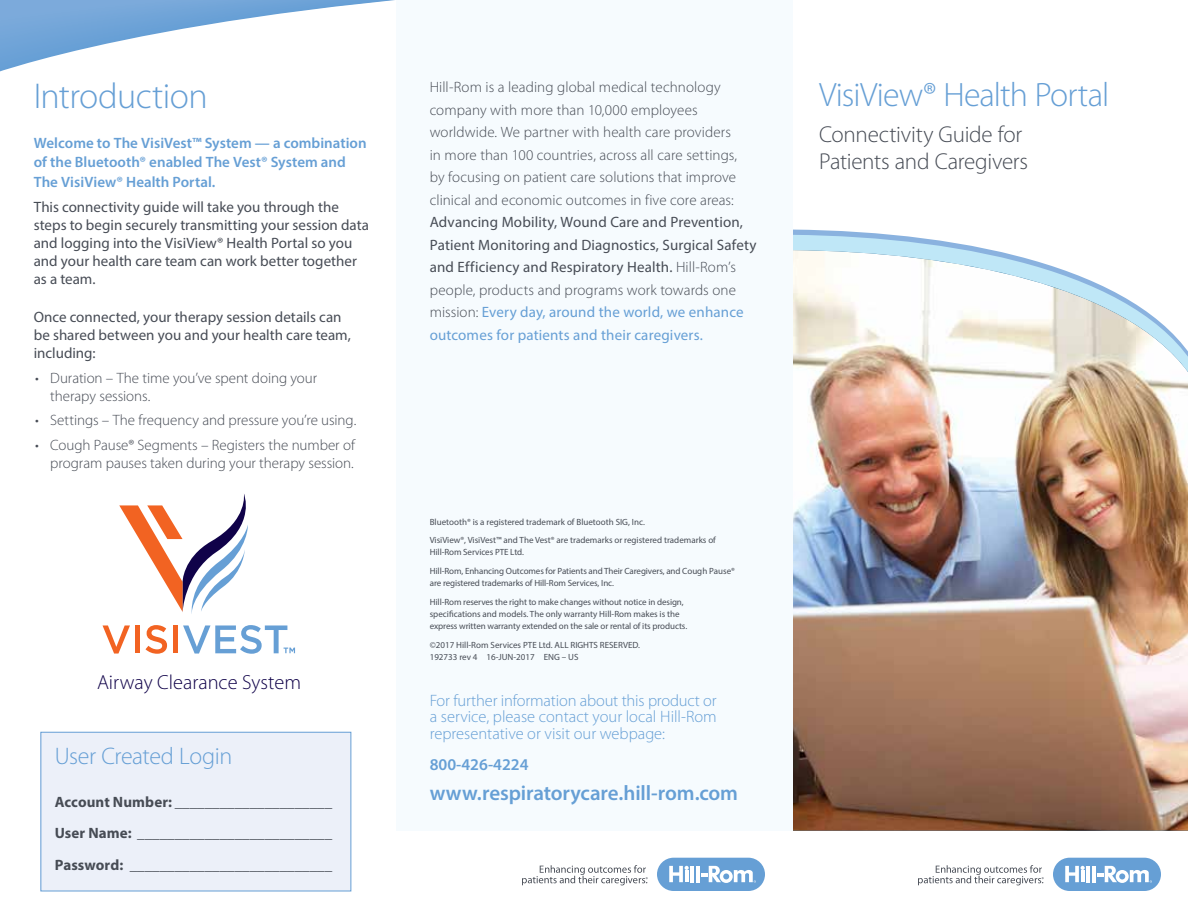
<style>
.page{position:relative;width:1188px;height:918px;background:#fff}
.page>*{position:absolute;margin:0;border:0;box-sizing:border-box;transform-origin:0 0}
.t1{font:300 36px "Myriad Pro";letter-spacing:-.015em;color:#669fd5}
.t2{font:300 33.9px "Myriad Pro";letter-spacing:-.025em;color:#669fd5}
.t3{font:300 24px "Myriad Pro";letter-spacing:-.02em;color:#669fd5}
.t4{font:300 23.1px/27px "Myriad Pro";letter-spacing:-.01em;color:#474c55}
.t5{font:600 21px "Myriad Pro";letter-spacing:-.005em;color:#669fd5}
.t6{font:300 20.4px "Myriad Pro";color:#100249}
.t7{font:300 16.5px/16.5px "Myriad Pro";color:#669fd5;text-align:justify}
.t8{font:600 16.5px "Myriad Pro";color:#669fd5}
.t9{font:15px/18px "Myriad Pro";letter-spacing:.005em;color:#474c55}
.t10{font:300 15px/22.5px "Myriad Pro";letter-spacing:.005em;color:#474c55}
.t11{font:700 15px/31.5px "Myriad Pro";letter-spacing:.005em;color:#474c55;text-align:justify}
.t12{font:600 15px/19.5px "Myriad Pro";color:#669fd5}
.t13{font:9px/18.8px "Myriad Pro";letter-spacing:-.005em;color:#474c55}
.s1{font-weight:300}
.s2{color:#669fd5}
</style>
<div class="page">
<svg style="left:793px;top:235px;width:198px;height:15px;fill:#bfe7f7"></svg>
<img style="left:793px;top:250px;width:395px;height:581px">
<div style="left:396px;top:0;width:396px;height:831px;background:#f6fbfe"></div>
<div style="left:1053px;top:858px;width:108px;height:33px;background:#669fd5;border-radius:17px"></div>
<hr style="left:1086px;top:866px;width:4px;height:16px;background:#fff">
<hr style="left:1092px;top:866px;width:4px;height:16px;background:#fff">
<svg style="left:1065px;top:866px;width:20px;height:16px"></svg>
<svg style="left:1097px;top:866px;width:55px;height:17px"></svg>
<svg style="left:918px;top:865px;width:126px;height:20px"></svg>
<div style="left:657px;top:858px;width:108px;height:33px;background:#669fd5;border-radius:17px"></div>
<hr style="left:690px;top:866px;width:4px;height:16px;background:#fff">
<hr style="left:696px;top:866px;width:4px;height:16px;background:#fff">
<svg style="left:669px;top:866px;width:20px;height:16px"></svg>
<svg style="left:701px;top:866px;width:55px;height:17px"></svg>
<svg style="left:522px;top:865px;width:126px;height:20px"></svg>
<svg style="left:0;top:0;width:395px;height:72px"></svg>
<svg style="left:103px;top:625px;width:27px;height:29px"></svg>
<div style="left:135px;top:625px;width:5px;height:28px;background:#f26322"></div>
<svg style="left:146px;top:625px;width:21px;height:29px"></svg>
<div style="left:173px;top:625px;width:5px;height:28px;background:#f26322"></div>
<svg style="left:119px;top:494px;width:129px;height:120px"></svg>
<svg style="left:183px;top:625px;width:112px;height:29px"></svg>
<div style="left:41px;top:732px;width:310px;height:159px;background:#ecf0f9"></div>
<div style="left:40px;top:732px;width:311px;height:159px;border:1px solid #669fd5"></div>
<h1 class="t1" style="left:34px;top:76px;width:176px">Introduction</h1>
<p class="t12" style="left:34px;top:133px;width:334px">Welcome to The VisiVest™ System — a combination of the Bluetooth® enabled The Vest® System and<br>The VisiView® Health Portal.</p>
<p class="t9" style="left:34px;top:197px;width:337px">This connectivity guide will take you through the steps to begin securely transmitting your session data and logging into the VisiView® Health Portal so you and your health care team can work better together as a team.</p>
<p class="t9" style="left:34px;top:307px;width:319px">Once connected, your therapy session details can be shared between you and your health care team, including:</p>
<p class="t10" style="left:50px;top:369px;width:269px;line-height:18px;text-indent:-15px">• Duration – The time you’ve spent doing your therapy sessions.</p>
<p class="t10" style="left:35px;top:409px;width:323px">• Settings – The frequency and pressure you’re using.</p>
<p class="t10" style="left:35px;top:436px;width:321px;line-height:18px;text-align:right">• Cough Pause® Segments – Registers the number of program pauses taken during your therapy session.</p>
<h3 class="t6" style="left:97px;top:671px;width:206px">Airway Clearance System</h3>
<h3 class="t3" style="left:55px;top:743px;width:179px">User Created Login</h3>
<p class="t11" style="left:55px;top:786px;width:279px">Account Number: _____________________ User Name: __________________________ Password: ___________________________</p>
<p class="t10" style="left:430px;top:76px;width:309px">Hill-Rom is a leading global medical technology company with more than 10,000 employees worldwide. We partner with health care providers in more than 100 countries, across all care settings, by focusing on patient care solutions that improve clinical and economic outcomes in five core areas:</p>
<p class="t9" style="left:430px;top:211px;width:328px;line-height:22.5px">Advancing Mobility, Wound Care and Prevention, Patient Monitoring and Diagnostics, Surgical Safety and Efficiency and Respiratory Health. <span class="s1">Hill-Rom’s people, products and programs work towards one mission:</span> <span class="s2">Every day, around the world, we enhance outcomes for patients and their caregivers.</span></p>
<p class="t13" style="left:430px;top:512px;width:288px">Bluetooth® is a registered trademark of Bluetooth SIG, Inc.<br>VisiView®, VisiVest™ and The Vest® are trademarks or registered trademarks of</p>
<p class="t13" style="left:430px;top:543px;width:307px">Hill‑Rom Services PTE Ltd.<br>Hill‑Rom, Enhancing Outcomes for Patients and Their Caregivers, and Cough Pause®</p>
<p class="t13" style="left:430px;top:574px;width:255px">are registered trademarks of Hill‑Rom Services, Inc.<br>Hill‑Rom reserves the right to make changes without notice in design,</p>
<p class="t13" style="left:430px;top:608px;width:259px;line-height:12px">specifications and models. The only warranty Hill‑Rom makes is the express written warranty extended on the sale or rental of its products.</p>
<p class="t13" style="left:430px;top:639px;width:212px;line-height:12px">©2017 Hill‑Rom Services PTE Ltd. ALL RIGHTS RESERVED.<br>192733 rev 4 16-JUN-2017 ENG – US</p>
<p class="t7" style="left:430px;top:692px;width:289px">For further information about this product or a service, please contact your local Hill‑Rom representative or visit our webpage:</p>
<p class="t8" style="left:430px;top:754px;width:100px">800-426-4224</p>
<h3 class="t5" style="left:430px;top:779px;width:310px">www.respiratorycare.hill-rom.com</h3>
<h2 class="t2" style="left:819px;top:77px;width:292px">VisiView® Health Portal</h2>
<h3 class="t4" style="left:819px;top:121px;width:211px">Connectivity Guide for<br>Patients and Caregivers</h3>
</div>
